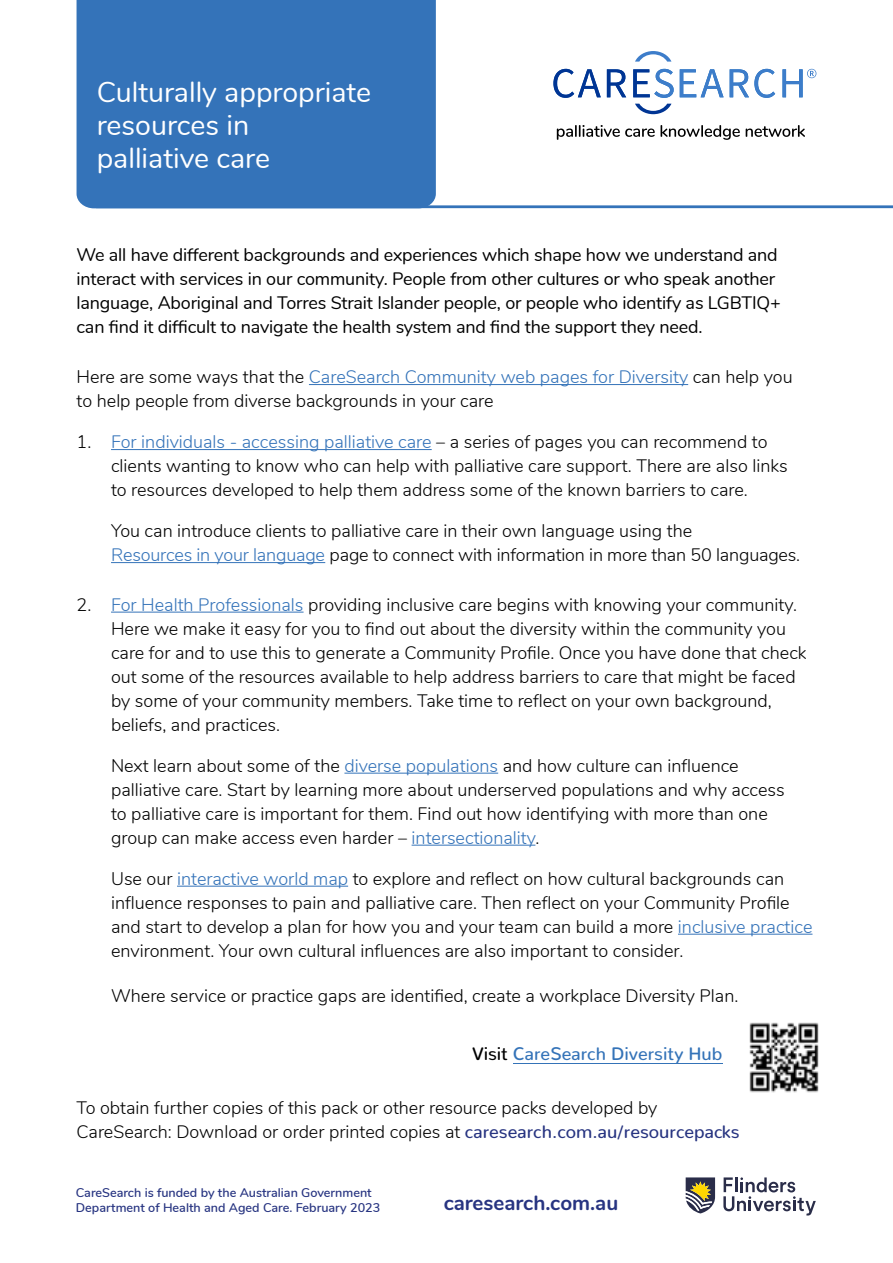
<style>
.page{position:relative;width:893px;height:1263px;background:#fff}
.page>*{position:absolute;margin:0;border:0;box-sizing:border-box;transform-origin:0 0}
.t1{font:28.5px/33px "Nunito";color:#fff}
.t2{font:700 20.55px "Nunito";color:#273481}
.t3{font:300 18px/24px "Nunito";color:#000}
.t4{font:18px/24px "Nunito";letter-spacing:-.01em;color:#000}
.t5{font:500 18px "Nunito";color:#3473b8}
.t6{font:600 12.6px/15.1px "Nunito";color:#273481}
.s1{color:#3473b9}
.s2{color:#000}
.s3{font-weight:500;color:#273481}
</style>
<div class="page">
<img style="left:749px;top:1022px;width:70px;height:71px">
<div style="left:77px;top:0;width:359px;height:208px;background:#3473b9"></div>
<svg style="left:635px;top:51px;width:36px;height:11px"></svg>
<svg style="left:635px;top:104px;width:36px;height:10px"></svg>
<svg style="left:553px;top:69px;width:263px;height:29px"></svg>
<svg style="left:557px;top:125px;width:248px;height:15px"></svg>
<hr style="left:309px;top:384px;width:379px;height:1px;background:#3473b9">
<hr style="left:111px;top:449px;width:321px;height:1px;background:#3473b9">
<hr style="left:111px;top:562px;width:214px;height:1px;background:#3473b9">
<hr style="left:111px;top:612px;width:193px;height:1px;background:#3473b9">
<hr style="left:344px;top:773px;width:154px;height:1px;background:#3473b9">
<hr style="left:412px;top:845px;width:123px;height:1px;background:#3473b9">
<hr style="left:177px;top:886px;width:171px;height:1px;background:#3473b9">
<hr style="left:678px;top:934px;width:134px;height:1px;background:#3473b9">
<hr style="left:96px;top:205px;width:797px;height:3px;background:#3473b9">
<svg style="left:686px;top:1177px;width:29px;height:36px"></svg>
<svg style="left:723px;top:1177px;width:93px;height:38px"></svg>
<hr style="left:513px;top:1063px;width:209px;height:1px;background:#3473b8">
<h1 class="t1" style="left:97px;top:74px;width:276px">Culturally appropriate resources in<br>palliative care</h1>
<p class="t4" style="left:77px;top:242px;width:706px">We all have different backgrounds and experiences which shape how we understand and interact with services in our community. People from other cultures or who speak another language, Aboriginal and Torres Strait Islander people, or people who identify as LGBTIQ+ can find it difficult to navigate the health system and find the support they need.</p>
<p class="t3" style="left:77px;top:364px;width:718px">Here are some ways that the <span class="s1">CareSearch Community web pages for Diversity</span> can help you to help people from diverse backgrounds in your care</p>
<p class="t3" style="left:111px;top:429px;width:678px;text-indent:-34px">1. <span class="s1">For individuals - accessing palliative care</span> – a series of pages you can recommend to clients wanting to know who can help with palliative care support. There are also links to resources developed to help them address some of the known barriers to care.</p>
<p class="t3" style="left:111px;top:518px;width:691px">You can introduce clients to palliative care in their own language using the<br><span class="s1">Resources in your language</span> page to connect with information in more than 50 languages.</p>
<p class="t3" style="left:111px;top:591px;width:697px;text-indent:-34px">2. <span class="s1">For Health Professionals</span> providing inclusive care begins with knowing your community.<br>Here we make it easy for you to find out about the diversity within the community you care for and to use this to generate a Community Profile. Once you have done that check out some of the resources available to help address barriers to care that might be faced by some of your community members. Take time to reflect on your own background, beliefs, and practices.</p>
<p class="t3" style="left:111px;top:752px;width:675px">Next learn about some of the <span class="s1">diverse populations</span> and how culture can influence palliative care. Start by learning more about underserved populations and why access to palliative care is important for them. Find out how identifying with more than one group can make access even harder – <span class="s1">intersectionality</span>.</p>
<p class="t3" style="left:111px;top:865px;width:703px">Use our <span class="s1">interactive world map</span> to explore and reflect on how cultural backgrounds can influence responses to pain and palliative care. Then reflect on your Community Profile and start to develop a plan for how you and your team can build a more <span class="s1">inclusive practice </span>environment. Your own cultural influences are also important to consider.</p>
<p class="t3" style="left:111px;top:983px;width:629px">Where service or practice gaps are identified, create a workplace Diversity Plan.</p>
<p class="t5" style="left:472px;top:1038px;width:252px"><span class="s2">Visit</span> CareSearch Diversity Hub</p>
<p class="t3" style="left:77px;top:1095px;width:582px">To obtain further copies of this pack or other resource packs developed by</p>
<p class="t3" style="left:77px;top:1119px;width:665px">CareSearch: Download or order printed copies at <span class="s3">caresearch.com.au/resourcepacks</span></p>
<p class="t6" style="left:76px;top:1184px;width:306px">CareSearch is funded by the Australian Government<br>Department of Health and Aged Care. February 2023</p>
<p class="t2" style="left:444px;top:1188px;width:176px">caresearch.com.au</p>
</div>
